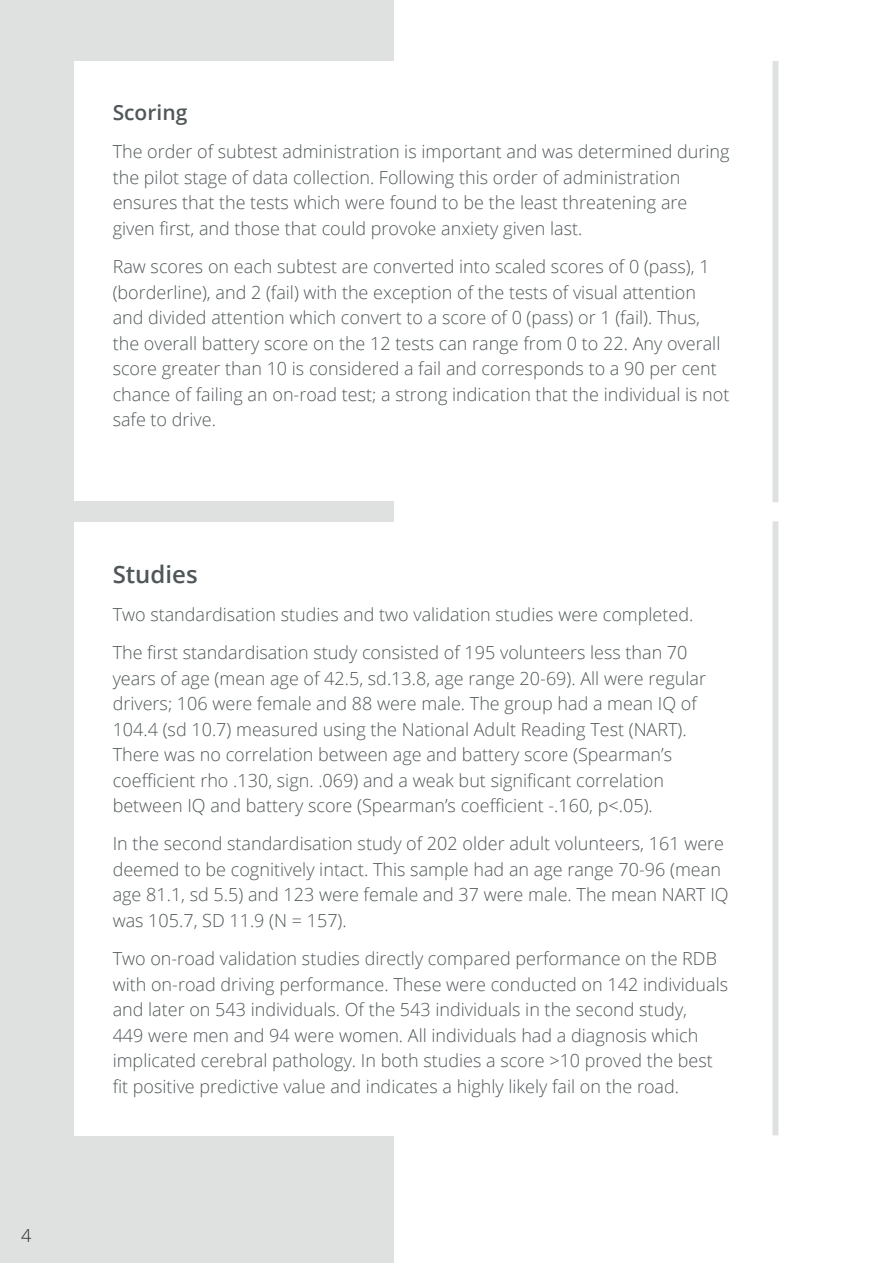
<style>
.page{position:relative;width:893px;height:1263px;background:#fff}
.page>*{position:absolute;margin:0;border:0;box-sizing:border-box;transform-origin:0 0}
.t1{font:600 24px "Open Sans";color:#505759}
.t2{font:600 21px "Open Sans";color:#505759}
.Body_Text{font:300 18px/25.5px "Open Sans";color:#505759}
.t3{font:300 18px "Open Sans";color:#231f20}
</style>
<div class="page">
<div style="left:0;top:0;width:394px;height:1263px;background:#dfe1e1"></div>
<div style="left:74px;top:62px;width:696px;height:439px;background:#fff"></div>
<div style="left:772px;top:61px;width:6px;height:441px;background:#dfe1e1"></div>
<div style="left:74px;top:522px;width:696px;height:613px;background:#fff"></div>
<div style="left:772px;top:521px;width:6px;height:614px;background:#dfe1e1"></div>
<p class="t3" style="left:21px;top:1223px;width:12px">4</p>
<h3 class="t2" style="left:113px;top:98px;width:76px">Scoring</h3>
<p class="Body_Text" style="left:113px;top:139px;width:618px">The order of subtest administration is important and was determined during the pilot stage of data collection. Following this order of administration ensures that the tests which were found to be the least threatening are given first, and those that could provoke anxiety given last.</p>
<p class="Body_Text" style="left:113px;top:253px;width:618px">Raw scores on each subtest are converted into scaled scores of 0 (pass), 1 (borderline), and 2 (fail) with the exception of the tests of visual attention and divided attention which convert to a score of 0 (pass) or 1 (fail). Thus, the overall battery score on the 12 tests can range from 0 to 22. Any overall score greater than 10 is considered a fail and corresponds to a 90 per cent chance of failing an on-road test; a strong indication that the individual is not safe to drive.</p>
<h2 class="t1" style="left:113px;top:557px;width:87px">Studies</h2>
<p class="Body_Text" style="left:113px;top:601px;width:582px">Two standardisation studies and two validation studies were completed.</p>
<p class="Body_Text" style="left:113px;top:639px;width:595px">The first standardisation study consisted of 195 volunteers less than 70 years of age (mean age of 42.5, sd.13.8, age range 20-69). All were regular drivers; 106 were female and 88 were male. The group had a mean IQ of 104.4 (sd 10.7) measured using the National Adult Reading Test (NART).<br>There was no correlation between age and battery score (Spearman’s coefficient rho .130, sign. .069) and a weak but significant correlation between IQ and battery score (Spearman’s coefficient -.160, p&lt;.05).</p>
<p class="Body_Text" style="left:113px;top:831px;width:617px">In the second standardisation study of 202 older adult volunteers, 161 were deemed to be cognitively intact. This sample had an age range 70-96 (mean age 81.1, sd 5.5) and 123 were female and 37 were male. The mean NART IQ was 105.7, SD 11.9 (N = 157).</p>
<p class="Body_Text" style="left:113px;top:945px;width:617px">Two on-road validation studies directly compared performance on the RDB with on-road driving performance. These were conducted on 142 individuals and later on 543 individuals. Of the 543 individuals in the second study,<br>449 were men and 94 were women. All individuals had a diagnosis which implicated cerebral pathology. In both studies a score &gt;10 proved the best fit positive predictive value and indicates a highly likely fail on the road.</p>
</div>
